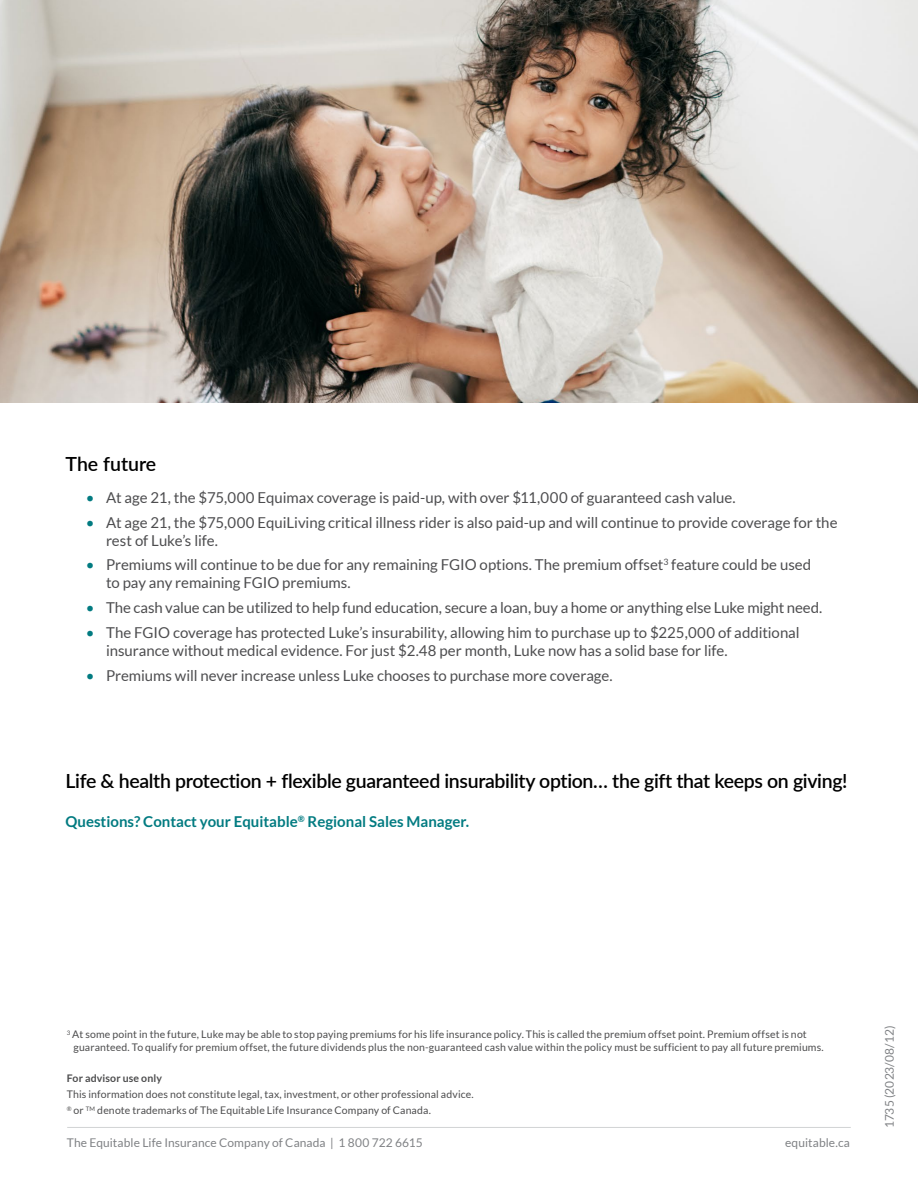
<style>
.page{position:relative;width:918px;height:1188px;background:#fff}
.page>*{position:absolute;margin:0;border:0;box-sizing:border-box;transform-origin:0 0}
.t1{font:600 19.5px "Lato";letter-spacing:-.015em;color:#000}
.t2{font:15px/18px "Lato";letter-spacing:-.005em;color:#4d4d4f}
.t3{font:700 15px "Lato";color:#027b81}
.t4{font:12px "Lato";letter-spacing:.01em;color:#808285}
.t5{font:10.5px/12.6px "Lato";letter-spacing:.01em;color:#4d4d4e}
.t6{font:700 10.5px "Lato";letter-spacing:.015em;color:#4d4d4e}
.s1{color:#027b81}
</style>
<div class="page">
<hr style="left:67px;top:1127px;width:784px;height:1px;background:#d1d3d4">
<img style="left:0;top:0;width:918px;height:403px">
<h1 class="t1" style="left:66px;top:450px;width:92px">The future</h1>
<p class="t2" style="left:86px;top:488px;width:651px"><span class="s1">•</span> At age 21, the $75,000 Equimax coverage is paid-up, with over $11,000 of guaranteed cash value.</p>
<p class="t2" style="left:106px;top:513px;width:733px;text-indent:-20px"><span class="s1">•</span> At age 21, the $75,000 EquiLiving critical illness rider is also paid-up and will continue to provide coverage for the rest of Luke’s life.</p>
<p class="t2" style="left:106px;top:556px;width:707px;text-indent:-20px"><span class="s1">•</span> Premiums will continue to be due for any remaining FGIO options. The premium offset<sup>3</sup> feature could be used to pay any remaining FGIO premiums.</p>
<p class="t2" style="left:86px;top:599px;width:738px"><span class="s1">•</span> The cash value can be utilized to help fund education, secure a loan, buy a home or anything else Luke might need.</p>
<p class="t2" style="left:106px;top:623px;width:695px;text-indent:-20px"><span class="s1">•</span> The FGIO coverage has protected Luke’s insurability, allowing him to purchase up to $225,000 of additional insurance without medical evidence. For just $2.48 per month, Luke now has a solid base for life.</p>
<p class="t2" style="left:86px;top:666px;width:528px"><span class="s1">•</span> Premiums will never increase unless Luke chooses to purchase more coverage.</p>
<h1 class="t1" style="left:66px;top:767px;width:784px">Life &amp; health protection + flexible guaranteed insurability option… the gift that keeps on giving!</h1>
<p class="t3" style="left:66px;top:812px;width:405px">Questions? Contact your Equitable<sup>®</sup> Regional Sales Manager.</p>
<p class="t5" style="left:74px;top:1028px;width:752px;text-indent:-7px"><sup>3</sup> At some point in the future, Luke may be able to stop paying premiums for his life insurance policy. This is called the premium offset point. Premium offset is not guaranteed. To qualify for premium offset, the future dividends plus the non-guaranteed cash value within the policy must be sufficient to pay all future premiums.</p>
<p class="t6" style="left:67px;top:1073px;width:97px">For advisor use only</p>
<p class="t5" style="left:67px;top:1086px;width:408px;line-height:15.9px">This information does not constitute legal, tax, investment, or other professional advice. <sup>®</sup> or <sup>TM</sup> denote trademarks of The Equitable Life Insurance Company of Canada.</p>
<p class="t4" style="left:67px;top:1136px;width:358px">The Equitable Life Insurance Company of Canada | 1 800 722 6615</p>
<p class="t4" style="left:785px;top:1136px;width:66px">equitable.ca</p>
<p class="t4" style="left:883px;top:1128px;width:104px;rotate:-90deg">1735 (2023/08/12)</p>
</div>
